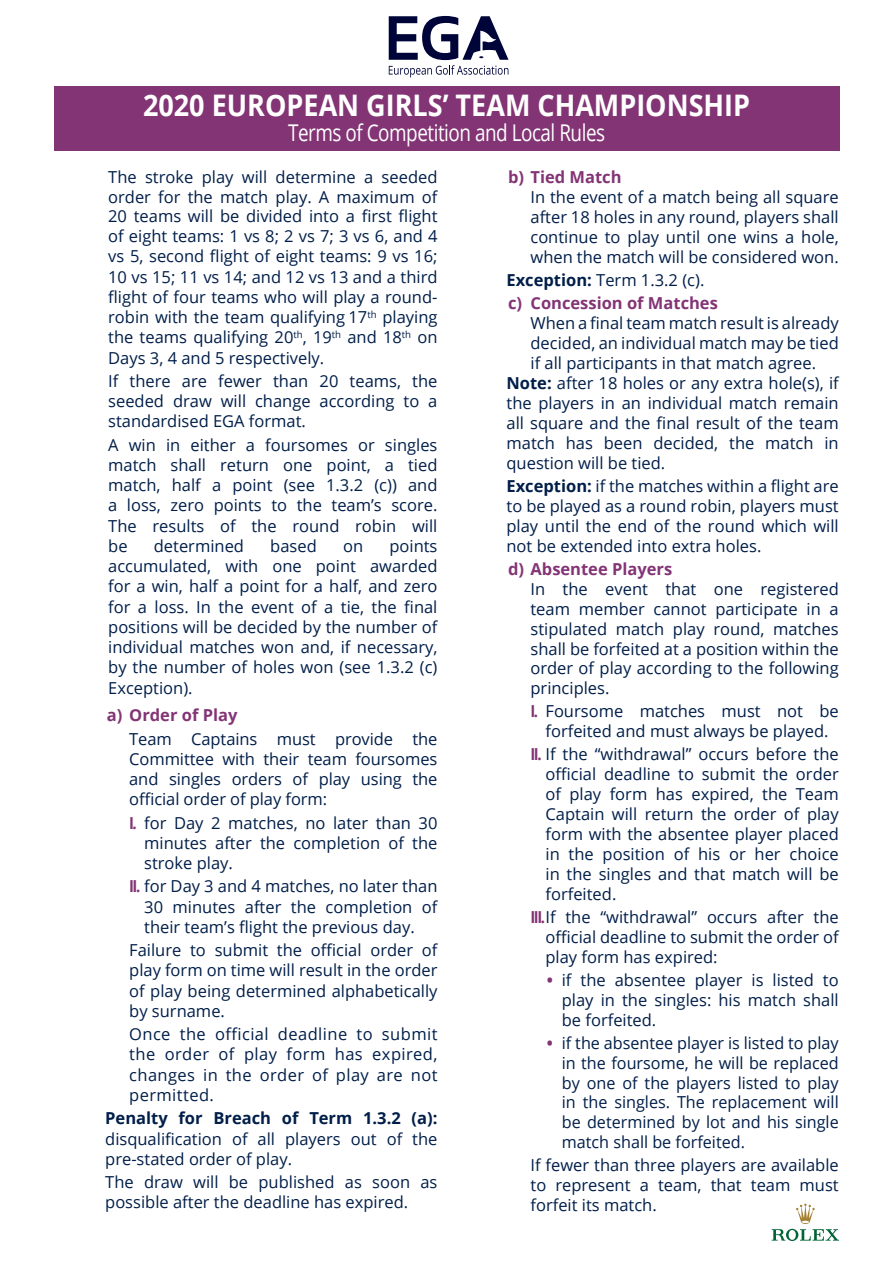
<style>
.page{position:relative;width:893px;height:1263px;background:#fff}
.page>*{position:absolute;margin:0;border:0;box-sizing:border-box;transform-origin:0 0}
.t1{font:700 29.7px "Open Sans";color:#fff;scale:.91 1}
.t2{font:23.1px "Open Sans";letter-spacing:-.025em;color:#fff;scale:.82 1}
.t3{font:16.5px/20px "Open Sans";color:#001e49;text-align:justify}
.t4{font:700 16.5px "Open Sans";color:#833475}
.s1{font-weight:700}
.s2{font-weight:700;color:#833475}
</style>
<div class="page">
<svg style="left:772px;top:1203px;width:67px;height:38px"></svg>
<div style="left:54px;top:86px;width:785px;height:64px;background:#833475"></div>
<svg style="left:389px;top:16px;width:119px;height:62px"></svg>
<h1 class="t1" style="left:143px;top:84px;width:669px">2020 EUROPEAN GIRLS’ TEAM CHAMPIONSHIP</h1>
<h2 class="t2" style="left:288px;top:117px;width:388px">Terms of Competition and Local Rules</h2>
<p class="t3" style="left:108px;top:166px;width:331px">The stroke play will determine a seeded order for the match play. A maximum of 20 teams will be divided into a first flight of eight teams: 1 vs 8; 2 vs 7; 3 vs 6, and 4 vs 5, second flight of eight teams: 9 vs 16; 10 vs 15; 11 vs 14; and 12 vs 13 and a third flight of four teams who will play a round&shy;robin with the team qualifying 17<sup>th</sup> playing the teams qualifying 20<sup>th</sup>, 19<sup>th</sup> and 18<sup>th</sup> on Days 3, 4 and 5 respectively.</p>
<p class="t3" style="left:108px;top:370px;width:331px">If there are fewer than 20 teams, the seeded draw will change according to a standardised EGA format.</p>
<p class="t3" style="left:108px;top:434px;width:331px">A win in either a foursomes or singles match shall return one point, a tied match, half a point (see 1.3.2 (c)) and a loss, zero points to the team’s score.<br>The results of the round robin will be</p>
<p class="t4" style="left:508px;top:165px;width:115px">b) Tied Match</p>
<p class="t3" style="left:530px;top:186px;width:310px">In the event of a match being all square after 18 holes in any round, players shall continue to play until one wins a hole, when the match will be considered won.</p>
<p class="t3" style="left:506px;top:270px;width:199px"><span class="s1">Exception:</span> Term 1.3.2 (c).</p>
<p class="t4" style="left:508px;top:292px;width:211px">c) Concession of Matches</p>
<p class="t3" style="left:530px;top:313px;width:310px">When a final team match result is already decided, an individual match may be tied if all participants in that match agree.</p>
<p class="t3" style="left:506px;top:373px;width:334px"><span class="s1">Note:</span> after 18 holes or any extra hole(s), if the players in an individual match remain all square and the final result of the team match has been decided, the match in question will be tied.</p>
<p class="t3" style="left:506px;top:475px;width:334px"><span class="s1">Exception:</span> if the matches within a flight are to be played as a round robin, players must play until the end of the round which will not be extended into extra holes.</p>
<p class="t4" style="left:508px;top:557px;width:166px">d) Absentee Players</p>
<p class="t3" style="left:530px;top:578px;width:310px">In the event that one registered team member cannot participate in a stipulated match play round, matches shall be forfeited at a position within the order of play according to the following principles.</p>
<p class="t3" style="left:530px;top:701px;width:310px;text-align:center"><span class="s2">I.</span> Foursome matches must not be forfeited and must always be played.</p>
<p class="t3" style="left:545px;top:744px;width:295px;text-indent:-15px"><span class="s2">II.</span> If the “withdrawal” occurs before the official deadline to submit the order of play form has expired, the Team Captain will return the order of play form with the absentee player placed in the position of his or her choice in the singles and that match will be forfeited.</p>
<p class="t3" style="left:545px;top:906px;width:295px;text-indent:-15px"><span class="s2">III.</span>If the “withdrawal” occurs after the official deadline to submit the order of play form has expired:</p>
<p class="t3" style="left:562px;top:969px;width:278px;text-indent:-15px"><span class="s2">•</span> if the absentee player is listed to play in the singles: his match shall be forfeited.</p>
<p class="t3" style="left:562px;top:1032px;width:278px;text-indent:-15px"><span class="s2">•</span> if the absentee player is listed to play in the foursome, he will be replaced by one of the players listed to play in the singles. The replacement will be determined by lot and his single match shall be forfeited.</p>
<p class="t3" style="left:530px;top:1155px;width:310px">If fewer than three players are available to represent a team, that team must forfeit its match.</p>
<p class="t3" style="left:154px;top:535px;width:92px">determined</p>
<p class="t3" style="left:270px;top:535px;width:48px">based</p>
<p class="t3" style="left:343px;top:535px;width:22px">on</p>
<p class="t3" style="left:108px;top:535px;width:331px;text-indent:281px">points accumulated, with one point awarded for a win, half a point for a half, and zero for a loss. In the event of a tie, the final positions will be decided by the number of individual matches won and, if necessary, by the number of holes won (see 1.3.2 (c)<br>Exception).</p>
<p class="t4" style="left:107px;top:704px;width:132px">a) Order of Play</p>
<p class="t3" style="left:129px;top:728px;width:310px">Team Captains must provide the Committee with their team foursomes and singles orders of play using the official order of play form:</p>
<p class="t3" style="left:144px;top:812px;width:295px;text-indent:-15px"><span class="s2">I.</span> for Day 2 matches, no later than 30 minutes after the completion of the stroke play.</p>
<p class="t3" style="left:144px;top:876px;width:295px;text-indent:-15px"><span class="s2">II.</span> for Day 3 and 4 matches, no later than 30 minutes after the completion of their team’s flight the previous day.</p>
<p class="t3" style="left:129px;top:940px;width:310px">Failure to submit the official order of play form on time will result in the order of play being determined alphabetically by surname.</p>
<p class="t3" style="left:129px;top:1024px;width:310px">Once the official deadline to submit the order of play form has expired, changes in the order of play are not permitted.</p>
<p class="t3" style="left:105px;top:1108px;width:334px"><span class="s1">Penalty for Breach of Term 1.3.2 (a): </span>disqualification of all players out of the pre-stated order of play.</p>
<p class="t3" style="left:105px;top:1171px;width:334px">The draw will be published as soon as possible after the deadline has expired.</p>
</div>
